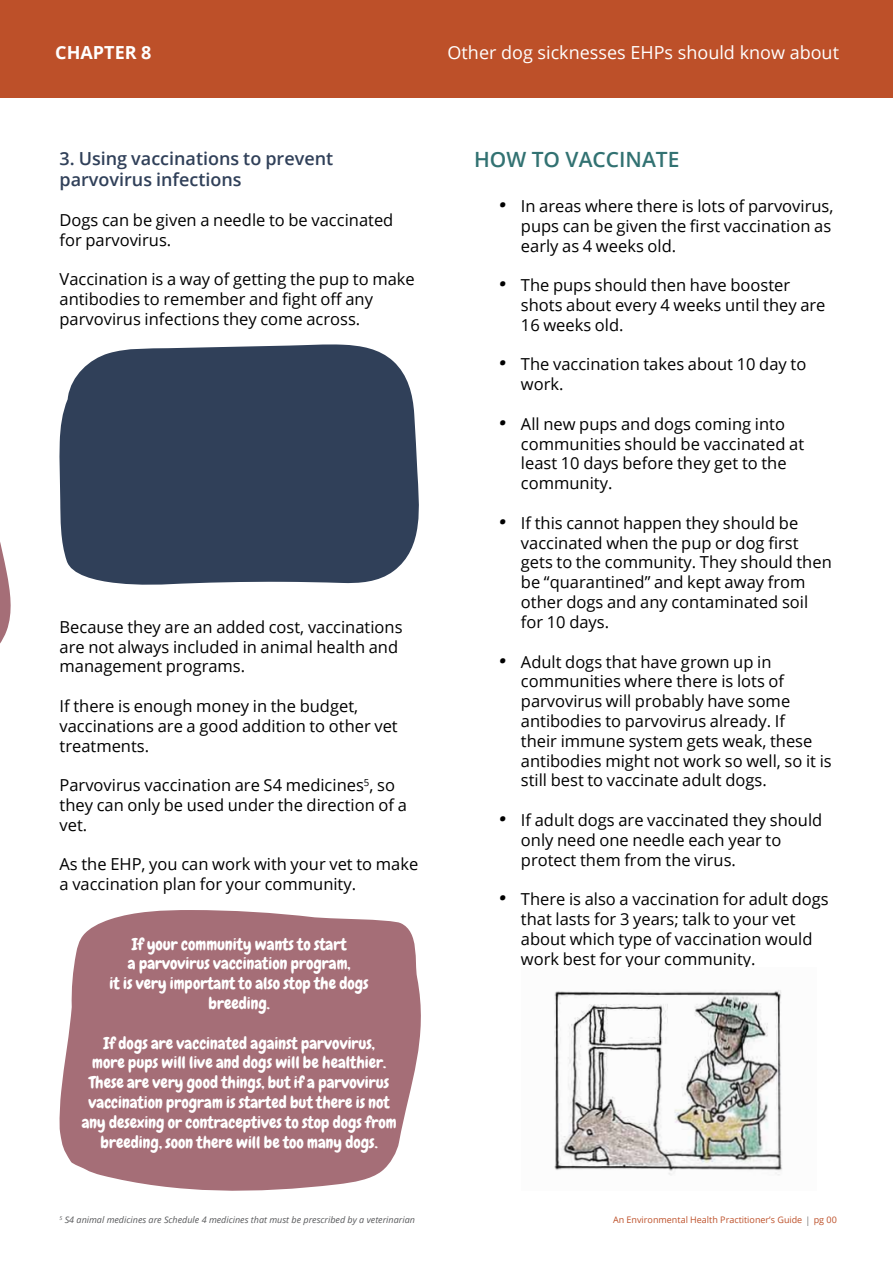
<style>
.page{position:relative;width:893px;height:1263px;background:#fff}
.page>*{position:absolute;margin:0;border:0;box-sizing:border-box;transform-origin:0 0}
.t1{font:600 21px "Open Sans";color:#327272}
.t2{font:600 18px/21.6px "Open Sans";color:#304059}
.t3{font:18px "Open Sans";color:#fff}
.t4{font:700 18px "Open Sans";color:#fff}
.t5{font:16.5px/19.8px "Open Sans";color:#000}
.t6{font:16.5px/19.8px "Chewy";color:#fff;text-align:center}
.t7{font:italic 9px "Open Sans";color:#58595b}
.t8{font:9px "Open Sans";color:#bd5029}
.s1{font-family:"Richela Kids"}
</style>
<div class="page">
<svg style="left:59px;top:910px;width:362px;height:281px;background:#ae7c84"></svg>
<svg style="left:0;top:542px;width:11px;height:102px"></svg>
<svg style="left:59px;top:344px;width:360px;height:241px;background:#3e4d64"></svg>
<div style="left:0;top:0;width:893px;height:98px;background:#bd5029"></div>
<img style="left:554px;top:990px;width:228px;height:185px">
<p class="t4" style="left:55px;top:42px;width:98px">CHAPTER 8</p>
<p class="t3" style="left:448px;top:45px;width:393px">Other dog sicknesses EHPs should know about</p>
<p class="t2" style="left:60px;top:149px;width:275px">3. Using vaccinations to prevent parvovirus infections</p>
<p class="t5" style="left:60px;top:212px;width:335px">Dogs can be given a needle to be vaccinated for parvovirus.</p>
<p class="t5" style="left:60px;top:271px;width:357px">Vaccination is a way of getting the pup to make antibodies to remember and fight off any parvovirus infections they come across.</p>
<p class="t5" style="left:60px;top:618px;width:345px">Because they are an added cost, vaccinations are not always included in animal health and management programs.</p>
<p class="t5" style="left:60px;top:698px;width:340px">If there is enough money in the budget, vaccinations are a good addition to other vet treatments.</p>
<p class="t5" style="left:60px;top:777px;width:349px">Parvovirus vaccination are S4 medicines<sup>5</sup>, so they can only be used under the direction of a vet.</p>
<p class="t5" style="left:60px;top:856px;width:360px">As the EHP, you can work with your vet to make a vaccination plan for your community.</p>
<p class="t6" style="left:110px;top:936px;width:260px">If your community wants to start<br>a parvovirus vaccination program,<br>it is very important to also stop the dogs breeding.</p>
<p class="t6" style="left:82px;top:1035px;width:316px">If dogs are vaccinated against parvovirus,<br>more pups will live and dogs will be healthier.<br>These are very good things, but if a parvovirus vaccination program is started but there is not any desexing or contraceptives to stop dogs from breeding, soon there will be too many dogs.</p>
<p class="t7" style="left:60px;top:1216px;width:357px"><sup>5</sup> S4 animal medicines are Schedule 4 medicines that must be prescribed by a veterinarian</p>
<p class="t1" style="left:474px;top:151px;width:207px">HOW TO VACCINATE</p>
<p class="t5" style="left:521px;top:198px;width:314px;text-indent:-21px"><span class="s1">•</span> In areas where there is lots of parvovirus, pups can be given the first vaccination as early as 4 weeks old.</p>
<p class="t5" style="left:521px;top:277px;width:306px;text-indent:-21px"><span class="s1">•</span> The pups should then have booster shots about every 4 weeks until they are<br>16 weeks old.</p>
<p class="t5" style="left:521px;top:356px;width:287px;text-indent:-21px"><span class="s1">•</span> The vaccination takes about 10 day to work.</p>
<p class="t5" style="left:521px;top:416px;width:285px;text-indent:-21px"><span class="s1">•</span> All new pups and dogs coming into communities should be vaccinated at least 10 days before they get to the community.</p>
<p class="t5" style="left:521px;top:515px;width:312px;text-indent:-21px"><span class="s1">•</span> If this cannot happen they should be vaccinated when the pup or dog first gets to the community. They should then be “quarantined” and kept away from other dogs and any contaminated soil for 10 days.</p>
<p class="t5" style="left:521px;top:653px;width:312px;text-indent:-21px"><span class="s1">•</span> Adult dogs that have grown up in communities where there is lots of parvovirus will probably have some antibodies to parvovirus already. If<br>their immune system gets weak, these antibodies might not work so well, so it is still best to vaccinate adult dogs.</p>
<p class="t5" style="left:521px;top:812px;width:303px;text-indent:-21px"><span class="s1">•</span> If adult dogs are vaccinated they should only need one needle each year to protect them from the virus.</p>
<p class="t5" style="left:521px;top:891px;width:309px;text-indent:-21px"><span class="s1">•</span> There is also a vaccination for adult dogs that lasts for 3 years; talk to your vet about which type of vaccination would work best for your community.</p>
<p class="t8" style="left:613px;top:1216px;width:191px">An Environmental Health Practitioner’s Guide</p>
<p class="t8" style="left:814px;top:1216px;width:25px">pg 00</p>
</div>
